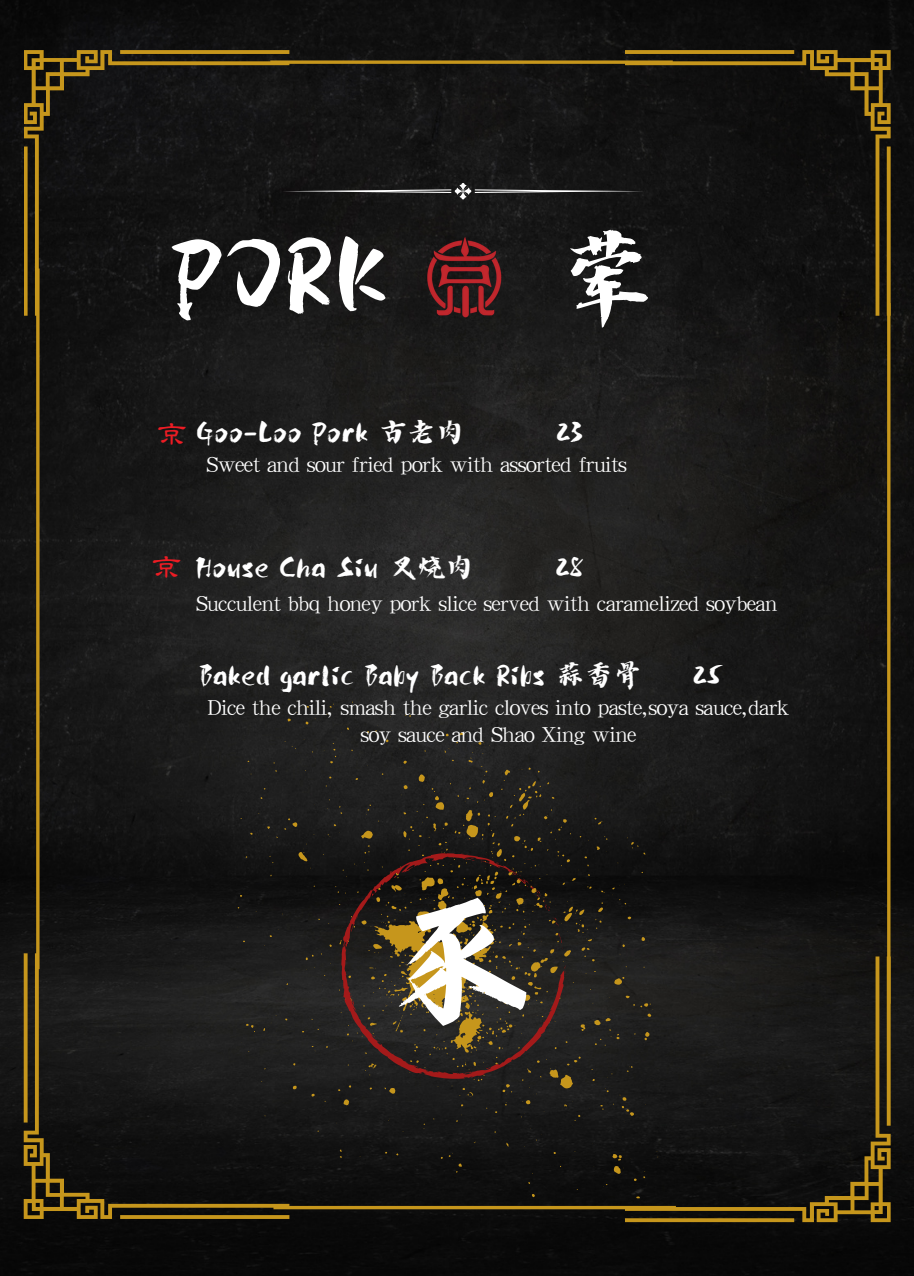
<style>
.page{position:relative;width:914px;height:1276px;background:#fff}
.page>*{position:absolute;margin:0;border:0;box-sizing:border-box;transform-origin:0 0}
.t1{font:135.15px "Canva Sword Like Dream";color:#fff}
.t2{font:105px "Canva Oriental Brush";color:#fff}
.t3{font:103.8px "Canva Oriental Brush";color:#fff}
.t4{font:31.2px "Hellofont ID Xiao Li Shu";color:#ed1c24}
.t5{font:29.55px "Canva Oriental Brush";color:#fff}
.t6{font:19.8px/27.5px "Hellofont ID Ke Song";color:#fff;text-align:center}
.s1{font-family:"Hellofont ID Xiao Li Shu";font-size:31.2px;color:#ed1c24}
</style>
<div class="page">
<img style="left:0;top:0;width:913px;height:1275px">
<svg style="left:24px;top:50px;width:265px;height:265px;background:#1e1b13"></svg>
<svg style="left:625px;top:50px;width:265px;height:266px;background:#1c1911"></svg>
<svg style="left:24px;top:953px;width:265px;height:265px;background:#232016"></svg>
<svg style="left:625px;top:957px;width:265px;height:265px;background:#211e15"></svg>
<svg style="left:270px;top:60px;width:403px;height:4px;background:#aa811a"></svg>
<hr style="left:273px;top:1206px;width:403px;height:3px;background:#c6961c">
<svg style="left:36px;top:269px;width:4px;height:700px;background:#aa811a"></svg>
<hr style="left:887px;top:303px;width:3px;height:700px;background:#c6961c">
<svg style="left:282px;top:183px;width:362px;height:16px;background:#2e2e2e"></svg>
<img style="left:421px;top:217px;width:91px;height:106px">
<svg style="left:237px;top:701px;width:421px;height:497px;background:#1c1c1a"></svg>
<svg style="left:341px;top:853px;width:223px;height:226px;background:#3f301e"></svg>
<svg style="left:345px;top:943px;width:3px;height:6px"></svg>
<svg style="left:496px;top:862px;width:63px;height:65px;background:#1e1a14"></svg>
<svg style="left:460px;top:854px;width:22px;height:8px"></svg>
<svg style="left:429px;top:858px;width:5px;height:4px"></svg>
<svg style="left:389px;top:871px;width:9px;height:7px"></svg>
<svg style="left:564px;top:965px;width:2px;height:8px"></svg>
<p class="t3" style="left:171px;top:229px;width:219px">PORK</p>
<p class="t2" style="left:556px;top:235px;width:104px">荤</p>
<p class="t4" style="left:157px;top:414px;width:33px">京</p>
<p class="t5" style="left:196px;top:420px;width:271px">Goo-Loo Pork 古老肉</p>
<p class="t5" style="left:556px;top:420px;width:28px">23</p>
<p class="t6" style="left:207px;top:450px;width:421px">Sweet and sour fried pork with assorted fruits</p>
<p class="t5" style="left:151px;top:554px;width:325px"><span class="s1">京</span> House Cha Siu 叉烧肉</p>
<p class="t5" style="left:555px;top:554px;width:29px">28</p>
<p class="t6" style="left:196px;top:589px;width:582px">Succulent bbq honey pork slice served with caramelized soybean</p>
<p class="t5" style="left:199px;top:662px;width:445px">Baked garlic Baby Back Ribs 蒜香骨</p>
<p class="t5" style="left:693px;top:662px;width:31px">25</p>
<p class="t6" style="left:208px;top:693px;width:583px">Dice the chili, smash the garlic cloves into paste,soya sauce,dark soy sauce and Shao Xing wine</p>
<p class="t1" style="left:391px;top:886px;width:147px">豕</p>
</div>
